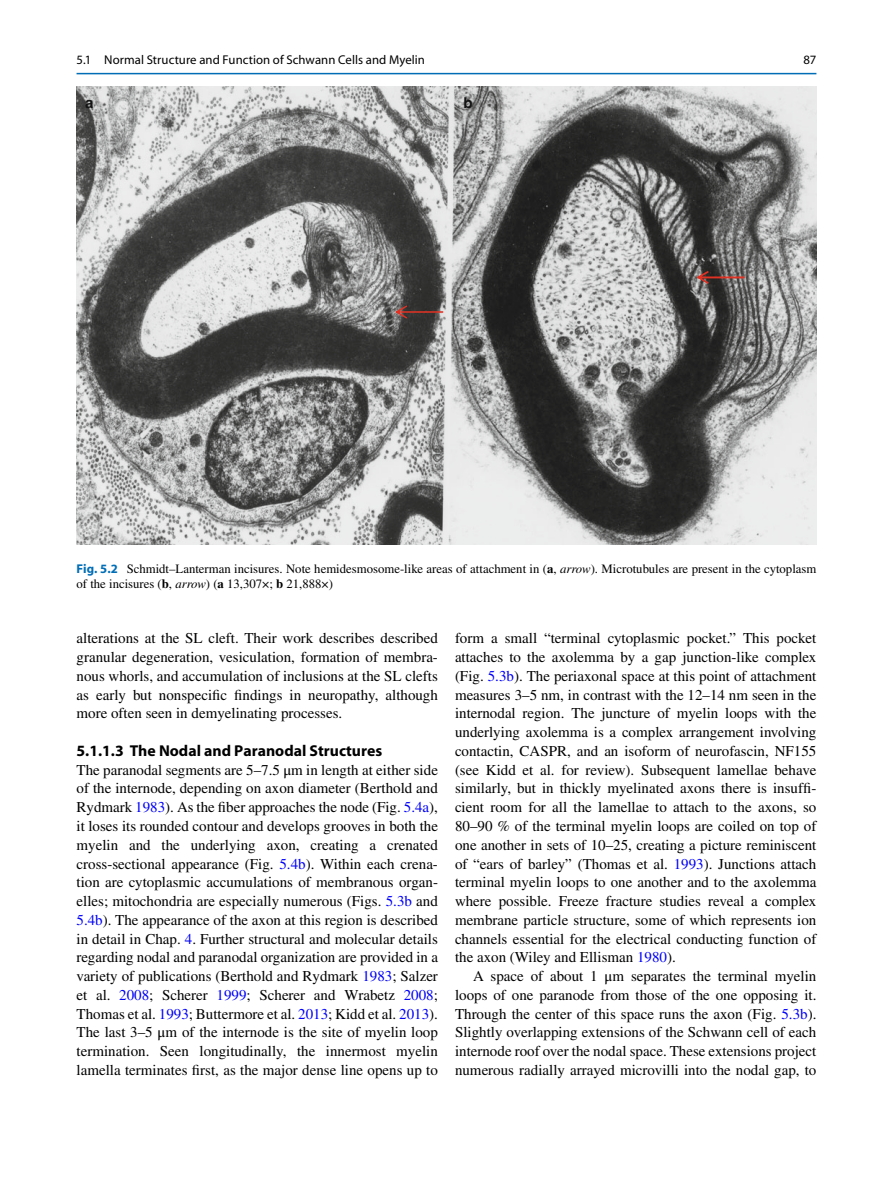
<style>
.page{position:relative;width:893px;height:1187px;background:#fff}
.page>*{position:absolute;margin:0;border:0;box-sizing:border-box;transform-origin:0 0}
.t1{font:700 15.75px "Gppvqx Lwpbbb Vntlwv Myriad";color:#000}
.t2{font:15px/18.8px "Rkwbxb Bylsdw Mfqbfd Times";color:#000;text-align:justify}
.t3{font:700 15px "Ltxcyd Rxjccc Sjyltp Helvetica";color:#131413}
.t4{font:12.75px/15px "Rkwbxb Bylsdw Mfqbfd Times";color:#000}
.t5{font:12.75px "Mxcdlg Ktnrts Mnlkmh Myriad";letter-spacing:.005em;color:#000}
.s1{font-family:"Gppvqx Lwpbbb Vntlwv Myriad";font-weight:700;color:#006db6}
.s2{font-family:"Mjsvtn Njwfvt Dbjhkc Times";font-weight:700}
.s3{font-family:"Nbpsyb Cyjlkd Cvxwmj Times";font-style:italic}
.s4{font-family:"Njmmkl Cvcmkx Knmxgp STIX General"}
.s5{color:#0000fa}
</style>
<div class="page">
<img style="left:77px;top:87px;width:739px;height:457px">
<svg style="left:696px;top:271px;width:49px;height:13px"></svg>
<svg style="left:395px;top:305px;width:48px;height:13px"></svg>
<hr style="left:77px;top:73px;width:739px;height:1px;background:#006db6">
<p class="t5" style="left:77px;top:55px;width:350px">5.1 Normal Structure and Function of Schwann Cells and Myelin</p>
<p class="t3" style="left:85px;top:94px;width:10px">a</p>
<p class="t3" style="left:463px;top:94px;width:11px">b</p>
<p class="t5" style="left:803px;top:55px;width:14px">87</p>
<p class="t4" style="left:77px;top:562px;width:741px"><span class="s1">Fig. 5.2</span> Schmidt–Lanterman incisures. Note hemidesmosome-like areas of attachment in ( <span class="s2">a</span> , <span class="s3">arrow</span> ). Microtubules are present in the cytoplasm of the incisures ( <span class="s2">b</span> , <span class="s3">arrow</span> ) ( <span class="s2">a</span> 13,307×; <span class="s2">b</span> 21,888×)</p>
<p class="t2" style="left:77px;top:630px;width:363px">alterations at the SL cleft. Their work describes described granular degeneration, vesiculation, formation of membra&shy;nous whorls, and accumulation of inclusions at the SL clefts as early but nonspecific findings in neuropathy, although more often seen in demyelinating processes.</p>
<p class="t1" style="left:77px;top:744px;width:307px">5.1.1.3 The Nodal and Paranodal Structures</p>
<p class="t2" style="left:77px;top:761px;width:363px">The paranodal segments are 5–7.5 <span class="s4">μ</span>m in length at either side of the internode, depending on axon diameter (Berthold and Rydmark <span class="s5">1983</span> ). As the fiber approaches the node (Fig. <span class="s5">5.4a</span> ), it loses its rounded contour and develops grooves in both the myelin and the underlying axon, creating a crenated cross- sectional appearance (Fig. <span class="s5">5.4b</span> ). Within each crena&shy;tion are cytoplasmic accumulations of membranous organ&shy;elles; mitochondria are especially numerous (Figs. <span class="s5">5.3b</span> and <span class="s5">5.4b</span> ). The appearance of the axon at this region is described in detail in Chap. <span class="s5">4</span>. Further structural and molecular details regarding nodal and paranodal organization are provided in a variety of publications (Berthold and Rydmark <span class="s5">1983</span> ; Salzer et al. <span class="s5">2008</span> ; Scherer <span class="s5">1999</span> ; Scherer and Wrabetz <span class="s5">2008</span> ; Thomas et al. <span class="s5">1993</span> ; Buttermore et al. <span class="s5">2013</span> ; Kidd et al. <span class="s5">2013</span> ).<br>The last 3–5 <span class="s4">μ</span>m of the internode is the site of myelin loop termination. Seen longitudinally, the innermost myelin lamella terminates first, as the major dense line opens up to</p>
<p class="t2" style="left:455px;top:630px;width:363px">form a small “terminal cytoplasmic pocket.” This pocket attaches to the axolemma by a gap junction-like complex (Fig. <span class="s5">5.3b</span> ). The periaxonal space at this point of attachment measures 3–5 nm, in contrast with the 12–14 nm seen in the internodal region. The juncture of myelin loops with the underlying axolemma is a complex arrangement involving contactin, CASPR, and an isoform of neurofascin, NF155 (see Kidd et al. for review). Subsequent lamellae behave similarly, but in thickly myelinated axons there is insuffi&shy;cient room for all the lamellae to attach to the axons, so 80–90 % of the terminal myelin loops are coiled on top of one another in sets of 10–25, creating a picture reminiscent of “ears of barley” (Thomas et al. <span class="s5">1993</span> ). Junctions attach terminal myelin loops to one another and to the axolemma where possible. Freeze fracture studies reveal a complex membrane particle structure, some of which represents ion channels essential for the electrical conducting function of the axon (Wiley and Ellisman <span class="s5">1980</span> ).</p>
<p class="t2" style="left:455px;top:968px;width:363px;text-indent:18px">A space of about 1 <span class="s4">μ</span>m separates the terminal myelin loops of one paranode from those of the one opposing it.<br>Through the center of this space runs the axon (Fig. <span class="s5">5.3b</span> ).<br>Slightly overlapping extensions of the Schwann cell of each internode roof over the nodal space. These extensions project numerous radially arrayed microvilli into the nodal gap, to</p>
</div>
